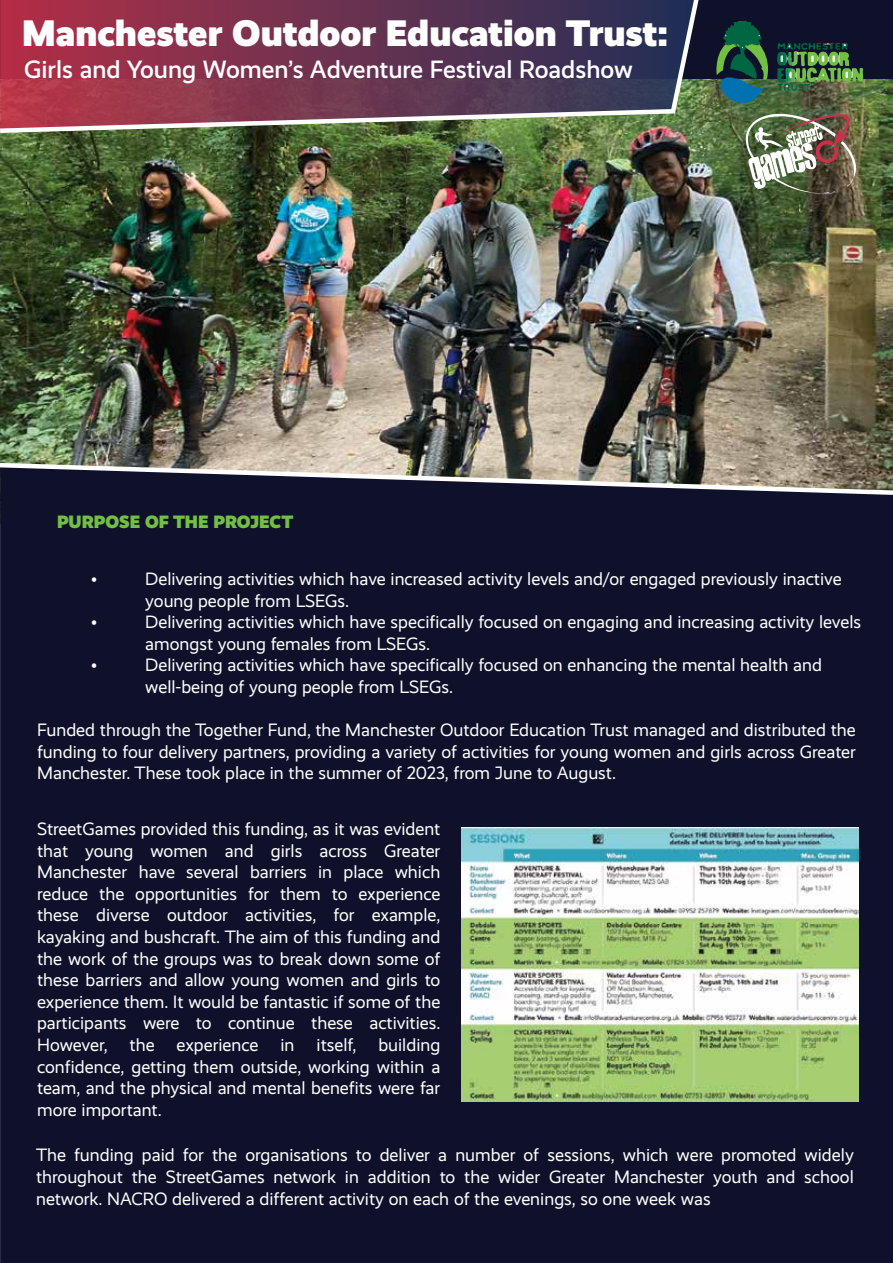
<style>
.page{position:relative;width:893px;height:1263px;background:#fff}
.page>*{position:absolute;margin:0;border:0;box-sizing:border-box;transform-origin:0 0}
.t1{font:900 37.2px "Realist";color:#fff}
.t2{font:500 25.2px "Realist";color:#fff}
.t3{font:18px/21.6px "Realist";color:#fff}
.t4{font:900 18px "Realist";color:#72bf44}
</style>
<div class="page">
<img style="left:0;top:79px;width:893px;height:381px">
<div style="left:0;top:0;width:893px;height:79px;background:#0f112b"></div>
<div style="left:0;top:497px;width:893px;height:766px;background:#0f112b"></div>
<svg style="left:0;top:0;width:702px;height:135px;background:#724154"></svg>
<svg style="left:0;top:460px;width:893px;height:37px;background:#68666a"></svg>
<img style="left:462px;top:827px;width:397px;height:275px">
<img style="left:746px;top:111px;width:112px;height:83px">
<svg style="left:716px;top:20px;width:52px;height:83px"></svg>
<img style="left:777px;top:43px;width:86px;height:48px">
<h1 class="t1" style="left:22px;top:11px;width:647px">Manchester Outdoor Education Trust:</h1>
<h2 class="t2" style="left:24px;top:55px;width:610px">Girls and Young Women’s Adventure Festival Roadshow</h2>
<p class="t4" style="left:57px;top:511px;width:238px">PURPOSE OF THE PROJECT</p>
<p class="t3" style="left:91px;top:568px;width:8px">•</p>
<p class="t3" style="left:145px;top:568px;width:698px">Delivering activities which have increased activity levels and/or engaged previously inactive young people from LSEGs.</p>
<p class="t3" style="left:91px;top:611px;width:8px">•</p>
<p class="t3" style="left:145px;top:611px;width:717px">Delivering activities which have specifically focused on engaging and increasing activity levels amongst young females from LSEGs.</p>
<p class="t3" style="left:91px;top:654px;width:8px">•</p>
<p class="t3" style="left:145px;top:654px;width:678px">Delivering activities which have specifically focused on enhancing the mental health and well-being of young people from LSEGs.</p>
<p class="t3" style="left:37px;top:719px;width:820px;text-align:justify">Funded through the Together Fund, the Manchester Outdoor Education Trust managed and distributed the funding to four delivery partners, providing a variety of activities for young women and girls across Greater Manchester. These took place in the summer of 2023, from June to August.</p>
<p class="t3" style="left:37px;top:818px;width:405px;text-align:justify">StreetGames provided this funding, as it was evident that young women and girls across Greater Manchester have several barriers in place which reduce the opportunities for them to experience these diverse outdoor activities, for example, kayaking and bushcraft. The aim of this funding and the work of the groups was to break down some of these barriers and allow young women and girls to experience them. It would be fantastic if some of the participants were to continue these activities.<br>However, the experience in itself, building confidence, getting them outside, working within a team, and the physical and mental benefits were far more important.</p>
<p class="t3" style="left:36px;top:1144px;width:819px;text-align:justify">The funding paid for the organisations to deliver a number of sessions, which were promoted widely throughout the StreetGames network in addition to the wider Greater Manchester youth and school network. NACRO delivered a different activity on each of the evenings, so one week was</p>
</div>
